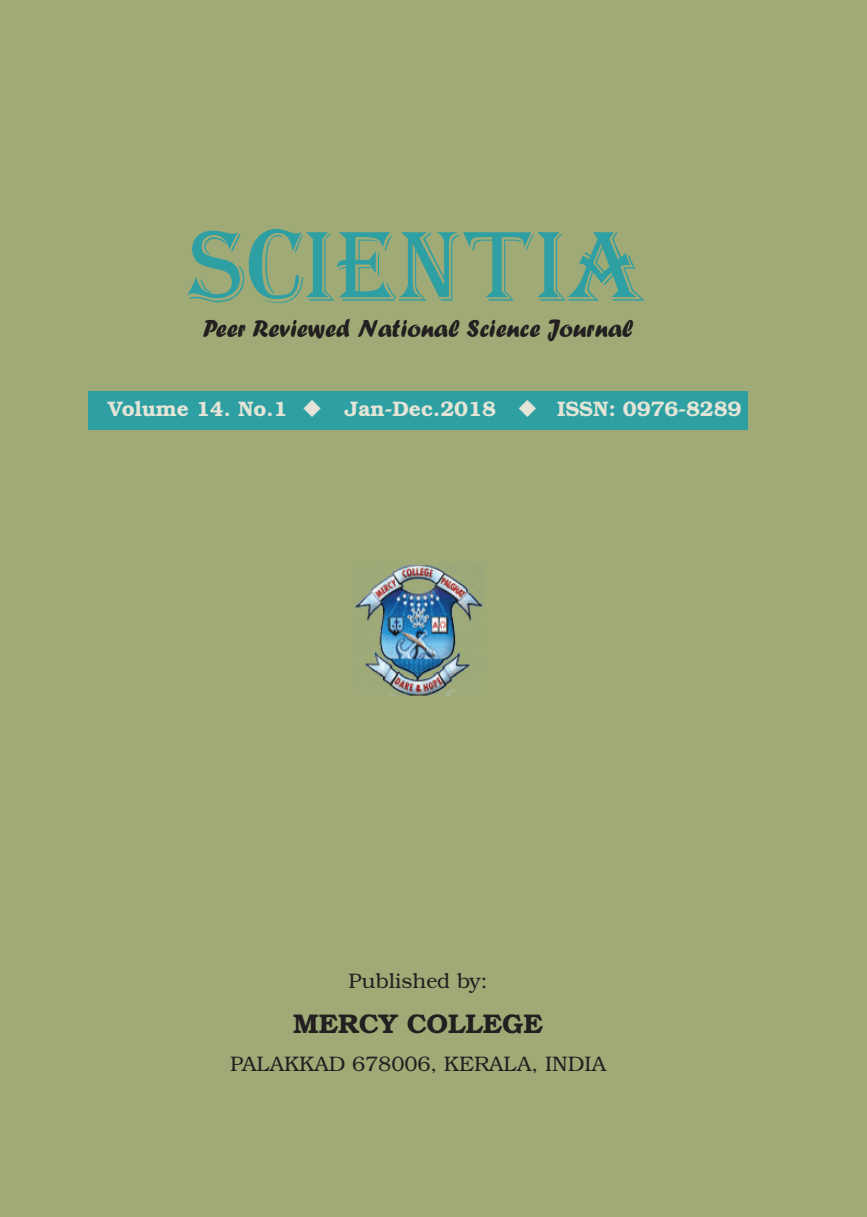
<style>
.page{position:relative;width:867px;height:1217px;background:#fff}
.page>*{position:absolute;margin:0;border:0;box-sizing:border-box;transform-origin:0 0}
.t1{font:117px "Algeria";color:#2e9fa3}
.t2{font:700 27px "Te X Gyre Bonum";color:#231f20}
.t3{font:25.5px "Forte";color:#231f20}
.t4{font:700 21px "Te X Gyre Bonum";color:#e4e5d6}
.t5{font:21px "Te X Gyre Bonum";color:#231f20}
</style>
<div class="page">
<div style="left:0;top:0;width:866px;height:1216px;background:#9faa77"></div>
<div style="left:88px;top:391px;width:659px;height:38px;background:#2e9fa3"></div>
<img style="left:355px;top:565px;width:127px;height:130px">
<h1 class="t1" style="left:187px;top:213px;width:463px">SCIENTIA</h1>
<p class="t3" style="left:203px;top:313px;width:432px">Peer Reviewed National Science Journal</p>
<p class="t4" style="left:108px;top:392px;width:635px">Volume 14. No.1 ◆ Jan-Dec.2018 ◆ ISSN: 0976-8289</p>
<p class="t5" style="left:348px;top:965px;width:140px">Published by:</p>
<p class="t2" style="left:293px;top:1001px;width:251px">MERCY COLLEGE</p>
<p class="t5" style="left:230px;top:1048px;width:377px">PALAKKAD 678006, KERALA, INDIA</p>
</div>
